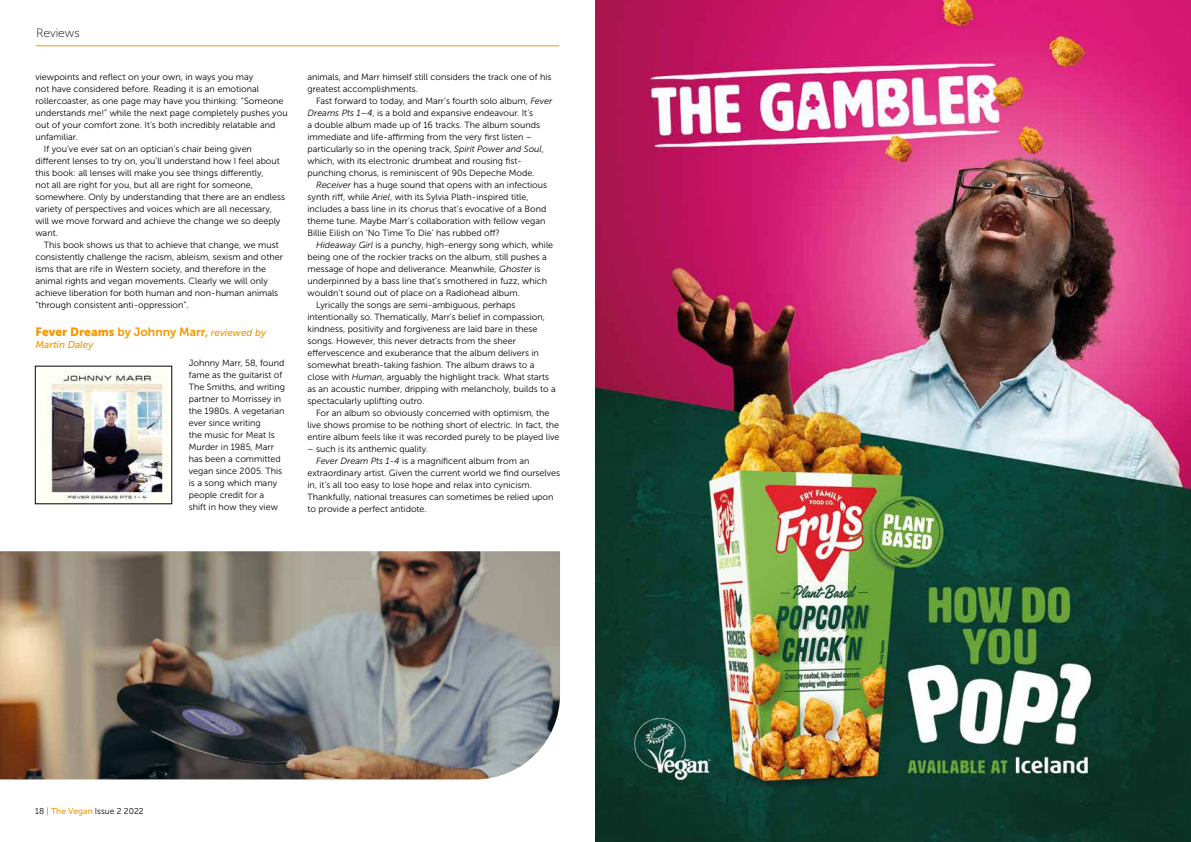
<style>
.page{position:relative;width:1191px;height:842px;background:#fff}
.page>*{position:absolute;margin:0;border:0;box-sizing:border-box;transform-origin:0 0}
.t1{font:12px "Museo Sans 700";color:#f49800}
.t2{font:12px "Museo Sans 100";color:#000}
.t3{font:italic 10px "Museo Sans 500";color:#f49800}
.t4{font:9px/12px "Museo Sans 300";color:#000}
.t5{font:8.5px "Museo Sans 300";color:#000}
.s1{font-family:"Museo Sans 900"}
.s2{font-family:"Museo Sans 500";font-style:italic;font-size:10px}
.s3{font-style:italic}
.s4{font-family:"Museo Sans 100"}
.s5{font-family:"Museo Sans 500";color:#f49800}
</style>
<div class="page">
<hr style="left:36px;top:45px;width:523px;height:1px;background:#f49800">
<img style="left:0;top:551px;width:560px;height:228px">
<img style="left:46px;top:371px;width:122px;height:131px">
<img style="left:595px;top:0;width:596px;height:842px">
<h1 class="t2" style="left:36px;top:26px;width:45px">Reviews</h1>
<p class="t4" style="left:35px;top:71px;width:219px">viewpoints and reflect on your own, in ways you may</p>
<p class="t4" style="left:35px;top:83px;width:225px">not have considered before. Reading it is an emotional</p>
<p class="t4" style="left:35px;top:95px;width:250px">rollercoaster, as one page may have you thinking: “Someone</p>
<p class="t4" style="left:35px;top:107px;width:254px">understands me!” while the next page completely pushes you</p>
<p class="t4" style="left:35px;top:119px;width:241px">out of your comfort zone. It’s both incredibly relatable and</p>
<p class="t4" style="left:35px;top:131px;width:44px">unfamiliar.</p>
<p class="t4" style="left:44px;top:143px;width:209px">If you’ve ever sat on an optician’s chair being given</p>
<p class="t4" style="left:35px;top:155px;width:246px">different lenses to try on, you’ll understand how I feel about</p>
<p class="t4" style="left:35px;top:167px;width:230px">this book: all lenses will make you see things differently,</p>
<p class="t4" style="left:35px;top:179px;width:219px">not all are right for you, but all are right for someone,</p>
<p class="t4" style="left:35px;top:191px;width:251px">somewhere. Only by understanding that there are an endless</p>
<p class="t4" style="left:35px;top:203px;width:238px">variety of perspectives and voices which are all necessary,</p>
<p class="t4" style="left:35px;top:215px;width:246px">will we move forward and achieve the change we so deeply</p>
<p class="t4" style="left:35px;top:227px;width:24px">want.</p>
<p class="t4" style="left:44px;top:239px;width:236px">This book shows us that to achieve that change, we must</p>
<p class="t4" style="left:35px;top:251px;width:249px">consistently challenge the racism, ableism, sexism and other</p>
<p class="t4" style="left:35px;top:263px;width:232px">isms that are rife in Western society, and therefore in the</p>
<p class="t4" style="left:35px;top:275px;width:234px">animal rights and vegan movements. Clearly we will only</p>
<p class="t4" style="left:35px;top:287px;width:244px">achieve liberation for both human and non-human animals</p>
<p class="t4" style="left:35px;top:299px;width:155px">“through consistent anti-oppression”.</p>
<h1 class="t1" style="left:35px;top:326px;width:232px"><span class="s1">Fever Dreams</span> by Johnny Marr, <span class="s2">reviewed by</span></h1>
<p class="t3" style="left:35px;top:340px;width:60px">Martin Daley</p>
<p class="t4" style="left:189px;top:357px;width:98px">Johnny Marr, 58, found fame as the guitarist of<br>The Smiths, and writing partner to Morrissey in the 1980s. A vegetarian ever since writing<br>the music for Meat Is<br>Murder in 1985, Marr has been a committed vegan since 2005. This is a song which many people credit for a<br>shift in how they view</p>
<p class="t4" style="left:307px;top:71px;width:245px">animals, and Marr himself still considers the track one of his greatest accomplishments.</p>
<p class="t4" style="left:307px;top:95px;width:246px;text-indent:9px">Fast forward to today, and Marr’s fourth solo album, <span class="s3">Fever Dreams Pts 1–4</span>, is a bold and expansive endeavour. It’s<br>a double album made up of 16 tracks. The album sounds immediate and life-affirming from the very first listen – particularly so in the opening track, <span class="s3">Spirit Power and Soul</span>, which, with its electronic drumbeat and rousing fist&shy;punching chorus, is reminiscent of 90s Depeche Mode.</p>
<p class="t4" style="left:307px;top:179px;width:241px;text-indent:9px"><span class="s3">Receiver</span> has a huge sound that opens with an infectious synth riff, while <span class="s3">Ariel</span>, with its Sylvia Plath-inspired title, includes a bass line in its chorus that’s evocative of a Bond theme tune. Maybe Marr’s collaboration with fellow vegan Billie Eilish on ‘No Time To Die’ has rubbed off?</p>
<p class="t4" style="left:316px;top:239px;width:239px"><span class="s3">Hideaway Girl</span> is a punchy, high-energy song which, while</p>
<p class="t4" style="left:307px;top:251px;width:241px">being one of the rockier tracks on the album, still pushes a</p>
<p class="t4" style="left:307px;top:263px;width:235px">message of hope and deliverance. Meanwhile, <span class="s3">Ghoster</span> is</p>
<p class="t4" style="left:307px;top:275px;width:241px">underpinned by a bass line that’s smothered in fuzz, which</p>
<p class="t4" style="left:307px;top:287px;width:214px">wouldn’t sound out of place on a Radiohead album.</p>
<p class="t4" style="left:316px;top:299px;width:201px">Lyrically the songs are semi-ambiguous, perhaps</p>
<p class="t4" style="left:307px;top:311px;width:239px">intentionally so. Thematically, Marr’s belief in compassion,</p>
<p class="t4" style="left:307px;top:323px;width:231px">kindness, positivity and forgiveness are laid bare in these</p>
<p class="t4" style="left:307px;top:335px;width:210px">songs. However, this never detracts from the sheer</p>
<p class="t4" style="left:307px;top:347px;width:233px">effervescence and exuberance that the album delivers in</p>
<p class="t4" style="left:307px;top:359px;width:228px">somewhat breath-taking fashion. The album draws to a</p>
<p class="t4" style="left:307px;top:371px;width:243px">close with <span class="s3">Human</span>, arguably the highlight track. What starts</p>
<p class="t4" style="left:307px;top:383px;width:250px">as an acoustic number, dripping with melancholy, builds to a</p>
<p class="t4" style="left:307px;top:395px;width:119px">spectacularly uplifting outro.</p>
<p class="t4" style="left:316px;top:407px;width:235px">For an album so obviously concerned with optimism, the</p>
<p class="t4" style="left:307px;top:419px;width:253px">live shows promise to be nothing short of electric. In fact, the</p>
<p class="t4" style="left:307px;top:431px;width:253px">entire album feels like it was recorded purely to be played live</p>
<p class="t4" style="left:307px;top:443px;width:122px">– such is its anthemic quality.</p>
<p class="t4" style="left:316px;top:455px;width:215px"><span class="s3">Fever Dream Pts 1-4</span> is a magnificent album from an</p>
<p class="t4" style="left:307px;top:467px;width:254px">extraordinary artist. Given the current world we find ourselves</p>
<p class="t4" style="left:307px;top:479px;width:226px">in, it’s all too easy to lose hope and relax into cynicism.</p>
<p class="t4" style="left:307px;top:491px;width:247px">Thankfully, national treasures can sometimes be relied upon</p>
<p class="t4" style="left:307px;top:503px;width:121px">to provide a perfect antidote.</p>
<p class="t5" style="left:35px;top:806px;width:110px">18 <span class="s4">|</span> <span class="s5">The Vegan</span> Issue 2 2022</p>
</div>
